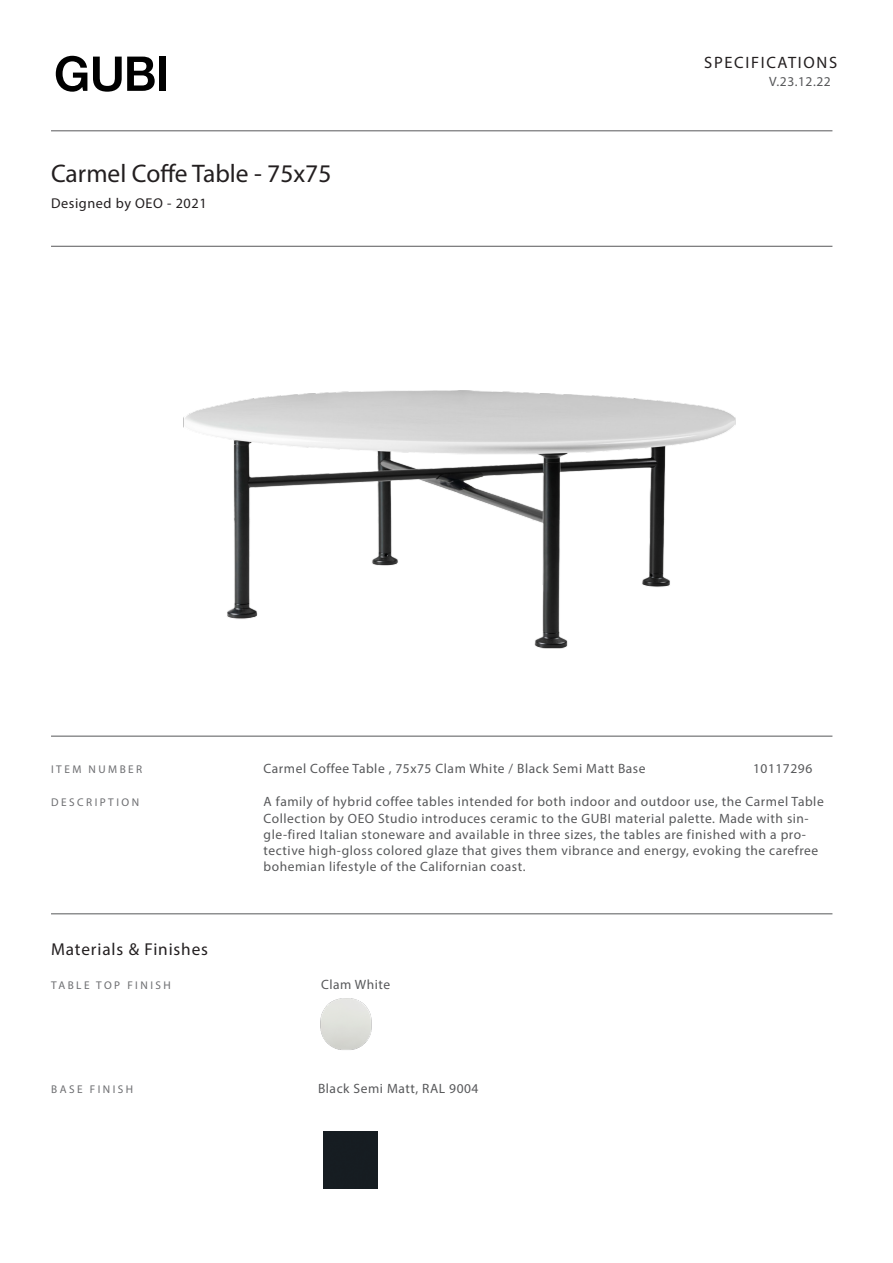
<style>
.page{position:relative;width:893px;height:1263px;background:#fff}
.page>*{position:absolute;margin:0;border:0;box-sizing:border-box;transform-origin:0 0}
.Heading_1_-_Title{font:25.5px "Myriad Pro";color:#231f20}
.Part_Title{font:17.25px "Myriad Pro";letter-spacing:.05em;color:#231f20}
.Specifications{font:16.5px "Myriad Pro";letter-spacing:.1em;color:#231f20}
.designed_by{font:14.25px "Myriad Pro";letter-spacing:.04em;color:#231f20}
.key_works{font:13.5px/16.2px "Myriad Pro";letter-spacing:.04em;color:#57585a}
.key_works-2{font:11.25px "Myriad Pro";letter-spacing:.22em;color:#6c6d70}
</style>
<div class="page">
<hr style="left:51px;top:130px;width:781px;height:1px;background:#57585a">
<hr style="left:51px;top:246px;width:781px;height:1px;background:#57585a">
<hr style="left:51px;top:736px;width:781px;height:1px;background:#57585a">
<hr style="left:51px;top:913px;width:781px;height:1px;background:#57585a">
<svg style="left:56px;top:56px;width:31px;height:36px"></svg>
<svg style="left:93px;top:57px;width:62px;height:35px"></svg>
<div style="left:159px;top:57px;width:7px;height:34px;background:#000"></div>
<img style="left:320px;top:998px;width:52px;height:52px">
<div style="left:324px;top:1131px;width:53px;height:58px;background:#161c21"></div>
<img style="left:92px;top:390px;width:648px;height:347px">
<p class="Heading_1_-_Title" style="left:51px;top:158px;width:282px">Carmel Coffe Table - 75x75</p>
<p class="designed_by" style="left:51px;top:194px;width:157px">Designed by OEO - 2021</p>
<p class="Specifications" style="left:704px;top:52px;width:134px">SPECIFICATIONS</p>
<p class="key_works" style="left:769px;top:74px;width:63px">V.23.12.22</p>
<p class="key_works-2" style="left:51px;top:762px;width:93px">ITEM NUMBER</p>
<p class="key_works" style="left:264px;top:760px;width:383px">Carmel Coffee Table , 75x75 Clam White / Black Semi Matt Base</p>
<p class="key_works" style="left:753px;top:760px;width:61px">10117296</p>
<p class="key_works-2" style="left:51px;top:796px;width:90px">DESCRIPTION</p>
<p class="key_works" style="left:264px;top:794px;width:562px">A family of hybrid coffee tables intended for both indoor and outdoor use, the Carmel Table Collection by OEO Studio introduces ceramic to the GUBI material palette. Made with sin&shy;gle-fired Italian stoneware and available in three sizes, the tables are finished with a pro&shy;tective high-gloss colored glaze that gives them vibrance and energy, evoking the carefree bohemian lifestyle of the Californian coast.</p>
<p class="Part_Title" style="left:51px;top:939px;width:159px">Materials &amp; Finishes</p>
<p class="key_works-2" style="left:51px;top:978px;width:121px">TABLE TOP FINISH</p>
<p class="key_works" style="left:321px;top:976px;width:71px">Clam White</p>
<p class="key_works-2" style="left:51px;top:1082px;width:84px">BASE FINISH</p>
<p class="key_works" style="left:318px;top:1080px;width:162px">Black Semi Matt, RAL 9004</p>
</div>
